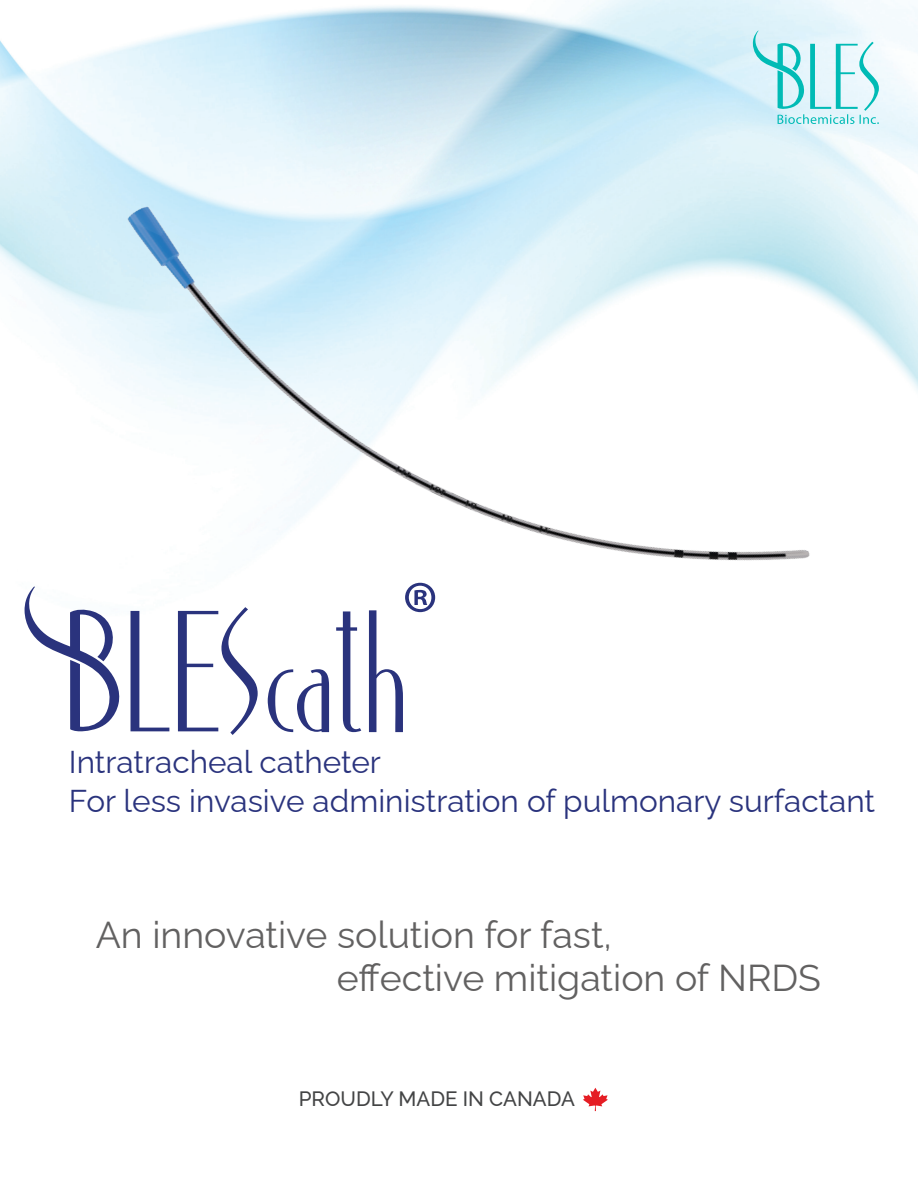
<style>
.page{position:relative;width:918px;height:1188px;background:#fff}
.page>*{position:absolute;margin:0;border:0;box-sizing:border-box;transform-origin:0 0}
.t1{font:37.5px/43.5px "Raleway";color:#626161}
.t2{font:31.5px/39px "Raleway";color:#2a337d}
.t3{font:500 20.85px "Raleway";color:#434445}
</style>
<div class="page">
<img style="left:0;top:0;width:918px;height:733px">
<svg style="left:25px;top:586px;width:233px;height:149px"></svg>
<svg style="left:268px;top:674px;width:167px;height:58px"></svg>
<img style="left:60px;top:185px;width:778px;height:489px">
<svg style="left:583px;top:1088px;width:25px;height:23px"></svg>
<svg style="left:753px;top:31px;width:126px;height:93px;background:#bae9ee"></svg>
<p class="t2" style="left:69px;top:739px;width:808px">Intratracheal catheter<br>For less invasive administration of pulmonary surfactant</p>
<p class="t1" style="left:337px;top:908px;width:486px;text-indent:-241px">An innovative solution for fast,<br>effective mitigation of NRDS</p>
<p class="t3" style="left:299px;top:1082px;width:278px">PROUDLY MADE IN CANADA</p>
</div>
